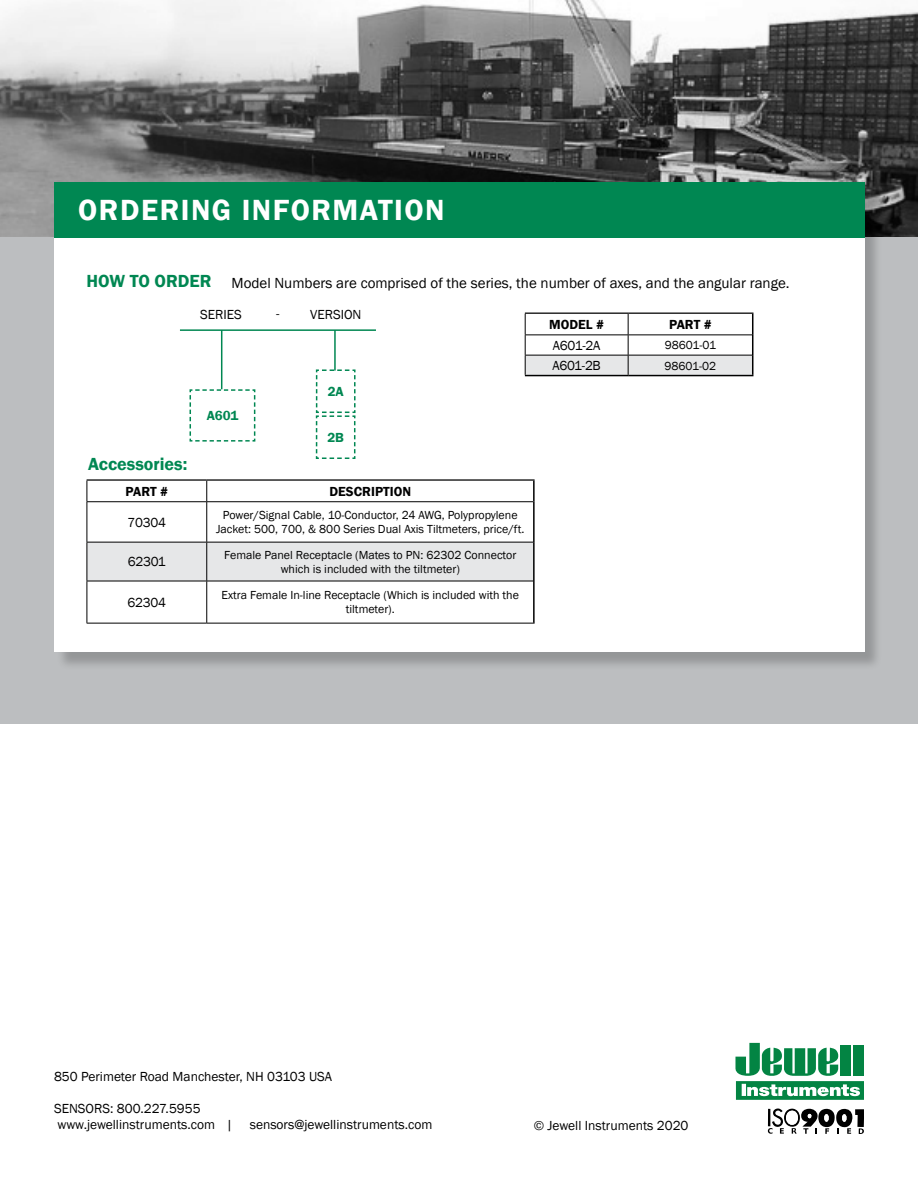
<style>
.page{position:relative;width:918px;height:1188px;background:#fff}
.page>*{position:absolute;margin:0;border:0;box-sizing:border-box;transform-origin:0 0}
.t1{font:600 30px "Franklin Gothic";letter-spacing:.05em;color:#fff}
.t2{font:600 18px "Franklin Gothic";color:#008752}
.t3{font:15px "Franklin Gothic";color:#000}
.t4{font:13.5px/16.2px "Franklin Gothic";color:#000}
.t5{font:600 13.5px "Franklin Gothic";color:#000}
.t6{font:600 13.5px "Franklin Gothic";color:#008752}
.t7{font:12px/14.4px "Franklin Gothic";color:#000;text-align:center}
.s1{font-weight:600;font-size:18px;color:#008752}
</style>
<div class="page">
<svg style="left:735px;top:1043px;width:129px;height:57px"></svg>
<svg style="left:768px;top:1109px;width:96px;height:25px"></svg>
<img style="left:0;top:0;width:918px;height:238px">
<div style="left:0;top:238px;width:918px;height:486px;background:#bcbec0"></div>
<div style="left:56px;top:185px;width:827px;height:486px;background:#000;opacity:.21"></div>
<div style="left:54px;top:183px;width:810px;height:469px;background:#fff"></div>
<div style="left:54px;top:183px;width:810px;height:55px;background:#008752"></div>
<hr style="left:525px;top:313px;width:103px;height:1px;background:#000">
<hr style="left:628px;top:313px;width:125px;height:1px;background:#000">
<svg style="left:525px;top:314px;width:228px;height:61px"></svg>
<hr style="left:525px;top:375px;width:103px;height:1px;background:#000">
<hr style="left:628px;top:375px;width:125px;height:1px;background:#000">
<hr style="left:180px;top:329px;width:196px;height:2px;background:#008752">
<hr style="left:221px;top:330px;width:1px;height:59px;background:#008752">
<hr style="left:334px;top:330px;width:2px;height:41px;background:#008752">
<svg style="left:189px;top:389px;width:67px;height:53px"></svg>
<svg style="left:315px;top:369px;width:41px;height:90px"></svg>
<hr style="left:87px;top:479px;width:120px;height:2px;background:#000">
<hr style="left:207px;top:479px;width:328px;height:2px;background:#000">
<svg style="left:87px;top:481px;width:446px;height:142px"></svg>
<hr style="left:87px;top:501px;width:120px;height:1px;background:#000">
<hr style="left:87px;top:502px;width:1px;height:40px;background:#000">
<hr style="left:207px;top:501px;width:326px;height:1px;background:#000">
<hr style="left:206px;top:502px;width:1px;height:40px;background:#000">
<hr style="left:87px;top:542px;width:120px;height:1px;background:#000">
<hr style="left:87px;top:542px;width:1px;height:39px;background:#000">
<hr style="left:207px;top:542px;width:326px;height:1px;background:#000">
<hr style="left:206px;top:542px;width:1px;height:39px;background:#000">
<hr style="left:87px;top:581px;width:120px;height:1px;background:#000">
<hr style="left:87px;top:581px;width:1px;height:42px;background:#000">
<hr style="left:207px;top:581px;width:326px;height:1px;background:#000">
<hr style="left:206px;top:581px;width:1px;height:42px;background:#000">
<hr style="left:87px;top:623px;width:120px;height:1px;background:#000">
<hr style="left:207px;top:623px;width:328px;height:1px;background:#000">
<hr style="left:533px;top:481px;width:2px;height:21px;background:#000">
<hr style="left:533px;top:502px;width:2px;height:40px;background:#000">
<hr style="left:533px;top:542px;width:2px;height:39px;background:#000">
<hr style="left:533px;top:581px;width:2px;height:42px;background:#000">
<h1 class="t1" style="left:78px;top:200px;width:368px">ORDERING INFORMATION</h1>
<p class="t3" style="left:87px;top:278px;width:705px"><span class="s1">HOW TO ORDER</span> Model Numbers are comprised of the series, the number of axes, and the angular range.</p>
<p class="t4" style="left:200px;top:307px;width:43px">SERIES</p>
<p class="t4" style="left:276px;top:308px;width:87px">- VERSION</p>
<p class="t5" style="left:549px;top:319px;width:56px">MODEL #</p>
<p class="t5" style="left:669px;top:319px;width:44px">PART #</p>
<p class="t4" style="left:553px;top:338px;width:49px">A601-2A</p>
<p class="t7" style="left:665px;top:339px;width:53px">98601-01</p>
<p class="t4" style="left:553px;top:359px;width:50px">A601-2B</p>
<p class="t7" style="left:665px;top:359px;width:53px">98601-02</p>
<h2 class="t2" style="left:88px;top:458px;width:101px">Accessories:</h2>
<p class="t6" style="left:207px;top:411px;width:33px">A601</p>
<p class="t6" style="left:328px;top:387px;width:18px">2A</p>
<p class="t6" style="left:327px;top:433px;width:18px">2B</p>
<p class="t5" style="left:126px;top:486px;width:44px">PART #</p>
<p class="t5" style="left:330px;top:486px;width:83px">DESCRIPTION</p>
<p class="t4" style="left:128px;top:514px;width:40px">70304</p>
<p class="t7" style="left:216px;top:509px;width:310px">Power/Signal Cable, 10-Conductor, 24 AWG, Polypropylene<br>Jacket: 500, 700, &amp; 800 Series Dual Axis Tiltmeters, price/ft.</p>
<p class="t4" style="left:128px;top:554px;width:39px">62301</p>
<p class="t7" style="left:224px;top:548px;width:294px">Female Panel Receptacle (Mates to PN: 62302 Connector which is included with the tiltmeter)</p>
<p class="t4" style="left:128px;top:594px;width:40px">62304</p>
<p class="t7" style="left:222px;top:589px;width:299px">Extra Female In-line Receptacle (Which is included with the tiltmeter).</p>
<p class="t4" style="left:54px;top:1069px;width:280px">850 Perimeter Road Manchester, NH 03103 USA</p>
<p class="t4" style="left:54px;top:1102px;width:180px">SENSORS: 800.227.5955 www.jewellinstruments.com |</p>
<p class="t4" style="left:250px;top:1118px;width:184px">sensors@jewellinstruments.com</p>
<p class="t4" style="left:534px;top:1119px;width:156px">© Jewell Instruments 2020</p>
</div>
